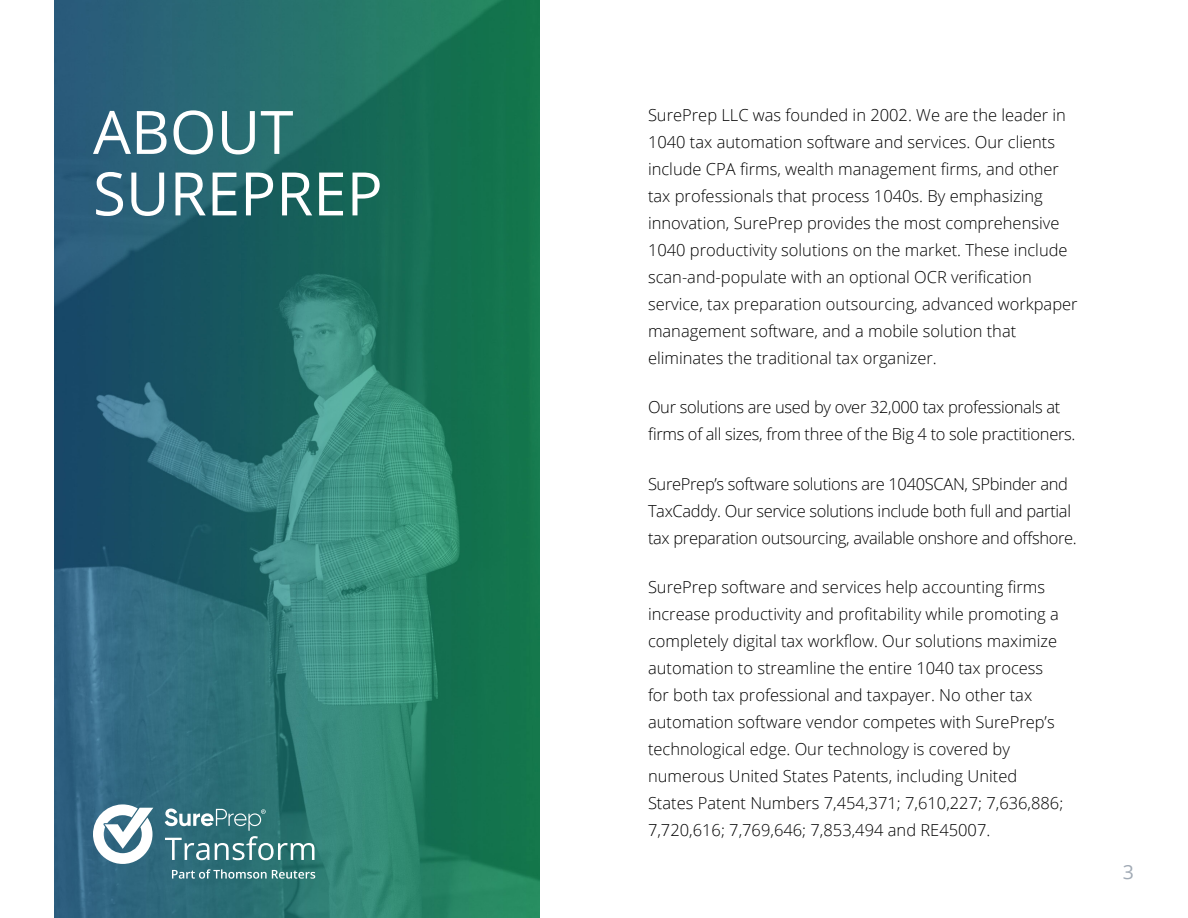
<style>
.page{position:relative;width:1188px;height:918px;background:#fff}
.page>*{position:absolute;margin:0;border:0;box-sizing:border-box;transform-origin:0 0}
.t1{font:60px/61.5px "Open Sans";color:#fff}
.t2{font:19.5px "Open Sans";color:#a1aab5}
.t3{font:300 16.5px/27px "Open Sans";color:#000}
.t4{font:300 16.5px/27px "Open Sans";letter-spacing:-.02em;color:#000}
</style>
<div class="page">
<img style="left:54px;top:0;width:486px;height:918px">
<svg style="left:172px;top:869px;width:143px;height:10px"></svg>
<svg style="left:165px;top:809px;width:149px;height:51px;background:#50888c"></svg>
<svg style="left:93px;top:804px;width:60px;height:60px"></svg>
<p class="t1" style="left:93px;top:100px;width:291px">ABOUT<br>SUREPREP</p>
<p class="t3" style="left:648px;top:101px;width:431px">SurePrep LLC was founded in 2002. We are the leader in 1040 tax automation software and services. Our clients include CPA firms, wealth management firms, and other tax professionals that process 1040s. By emphasizing innovation, SurePrep provides the most comprehensive 1040 productivity solutions on the market. These include scan-and-populate with an optional OCR verification service, tax preparation outsourcing, advanced workpaper management software, and a mobile solution that eliminates the traditional tax organizer.</p>
<p class="t4" style="left:648px;top:393px;width:429px">Our solutions are used by over 32,000 tax professionals at firms of all sizes, from three of the Big 4 to sole practitioners.</p>
<p class="t4" style="left:648px;top:470px;width:430px">SurePrep’s software solutions are 1040SCAN, SPbinder and<br>TaxCaddy. Our service solutions include both full and partial tax preparation outsourcing, available onshore and offshore.</p>
<p class="t3" style="left:648px;top:573px;width:417px">SurePrep software and services help accounting firms increase productivity and profitability while promoting a completely digital tax workflow. Our solutions maximize automation to streamline the entire 1040 tax process for both tax professional and taxpayer. No other tax automation software vendor competes with SurePrep’s technological edge. Our technology is covered by numerous United States Patents, including United States Patent Numbers 7,454,371; 7,610,227; 7,636,886; 7,720,616; 7,769,646; 7,853,494 and RE45007.</p>
<p class="t2" style="left:1123px;top:858px;width:13px">3</p>
</div>
